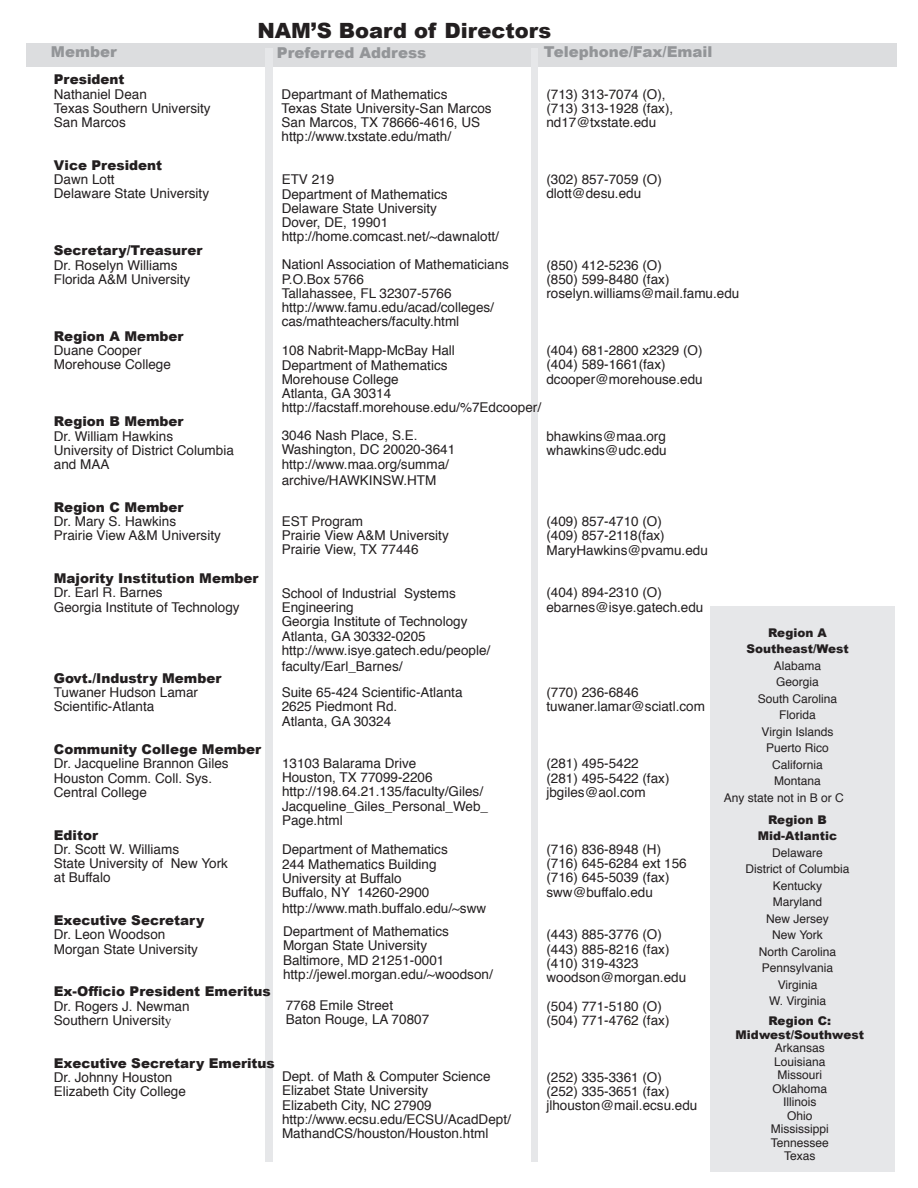
<style>
.page{position:relative;width:918px;height:1188px;background:#fff}
.page>*{position:absolute;margin:0;border:0;box-sizing:border-box;transform-origin:0 0}
.t1{font:900 21px "Arial";color:#231f20}
.t2{font:900 15px "Arial";color:#939598}
.t3{font:13.5px/14.2px "Helvetica";color:#231f20}
.t4{font:900 13.5px "Arial";color:#231f20}
.t5{font:12px/16.5px "Helvetica";color:#231f20;text-align:center}
.t6{font:900 12px/16.5px "Arial";color:#231f20;text-align:center}
.s1{font-family:"Times"}
</style>
<div class="page">
<div style="left:26px;top:43px;width:870px;height:23px;background:#dcdddf"></div>
<div style="left:711px;top:606px;width:184px;height:565px;background:#e6e7e9"></div>
<div style="left:265px;top:48px;width:8px;height:1113px;background:#e6e7e9"></div>
<div style="left:531px;top:48px;width:7px;height:1113px;background:#e6e7e9"></div>
<p class="t2" style="left:51px;top:43px;width:67px">Member</p>
<h1 class="t1" style="left:257px;top:18px;width:296px">NAM’S Board of Directors</h1>
<p class="t2" style="left:277px;top:44px;width:151px">Preferred Address</p>
<p class="t2" style="left:544px;top:43px;width:170px">Telephone/Fax/Email</p>
<p class="t4" style="left:54px;top:72px;width:72px">President</p>
<p class="t3" style="left:54px;top:86px;width:158px">Nathaniel Dean<br>Texas Southern University<br>San Marcos</p>
<p class="t4" style="left:54px;top:157px;width:110px">Vice President</p>
<p class="t3" style="left:54px;top:172px;width:157px">Dawn Lott<br>Delaware State University</p>
<p class="t3" style="left:546px;top:86px;width:128px">(713) 313-7074 (O), (713) 313-1928 (fax), nd17@txstate.edu</p>
<p class="t3" style="left:282px;top:86px;width:212px">Departmant of Mathematics<br>Texas State University-San Marcos<br>San Marcos, TX 78666-4616, US http://www.txstate.edu/math/</p>
<p class="t3" style="left:282px;top:172px;width:219px">ETV 219<br>Department of Mathematics<br>Delaware State University<br>Dover, DE, 19901 http://home.comcast.net/~dawnalott/</p>
<p class="t3" style="left:546px;top:172px;width:117px">(302) 857-7059 (O) dlott@desu.edu</p>
<p class="t4" style="left:54px;top:243px;width:150px">Secretary/Treasurer</p>
<p class="t3" style="left:54px;top:257px;width:138px">Dr. Roselyn Williams<br>Florida A&amp;M University</p>
<p class="t3" style="left:282px;top:257px;width:229px">Nationl Association of Mathematicians<br>P.O.Box 5766<br>Tallahassee, FL 32307-5766 http://www.famu.edu/acad/colleges/ cas/mathteachers/faculty.html</p>
<p class="t3" style="left:546px;top:257px;width:194px">(850) 412-5236 (O)<br>(850) 599-8480 (fax) roselyn.williams@mail.famu.edu</p>
<p class="t4" style="left:54px;top:328px;width:131px">Region A Member</p>
<p class="t3" style="left:54px;top:343px;width:119px">Duane Cooper<br>Morehouse College</p>
<p class="t3" style="left:546px;top:343px;width:158px">(404) 681-2800 x2329 (O) (404) 589-1661(fax) dcooper@morehouse.edu</p>
<p class="t3" style="left:282px;top:343px;width:261px">108 Nabrit-Mapp-McBay Hall<br>Department of Mathematics<br>Morehouse College<br>Atlanta, GA 30314 http://facstaff.morehouse.edu/%7Edcooper/</p>
<p class="t4" style="left:54px;top:414px;width:131px">Region B Member</p>
<p class="t3" style="left:54px;top:428px;width:182px">Dr. William Hawkins<br>University of District Columbia and MAA</p>
<p class="t4" style="left:54px;top:499px;width:131px">Region C Member</p>
<p class="t3" style="left:54px;top:514px;width:169px">Dr. Mary S. Hawkins<br>Prairie View A&amp;M University</p>
<p class="t4" style="left:54px;top:571px;width:206px">Majority Institution Member</p>
<p class="t3" style="left:54px;top:585px;width:187px">Dr. Earl R. Barnes<br>Georgia Institute of Technology</p>
<p class="t3" style="left:282px;top:428px;width:175px">3046 Nash Place, S.E.<br>Washington, DC 20020-3641 http://www.maa.org/summa/</p>
<p class="t3" style="left:282px;top:473px;width:156px">archive/HAWKINSW.HTM</p>
<p class="t3" style="left:282px;top:513px;width:169px">EST Program<br>Prairie View A&amp;M University<br>Prairie View, TX 77446</p>
<p class="t3" style="left:282px;top:586px;width:210px">School of Industrial Systems<br>Engineering<br>Georgia Institute of Technology<br>Atlanta, GA 30332-0205 http://www.isye.gatech.edu/people/</p>
<p class="t3" style="left:282px;top:652px;width:182px;line-height:26.5px">faculty/Earl_Barnes/<br>Suite 65-424 Scientific-Atlanta</p>
<p class="t3" style="left:282px;top:699px;width:117px">2625 Piedmont Rd.<br>Atlanta, GA 30324</p>
<p class="t3" style="left:282px;top:756px;width:208px">13103 Balarama Drive<br>Houston, TX 77099-2206 http://198.64.21.135/faculty/Giles/<br>Jacqueline_Giles_Personal_Web_<br>Page.html</p>
<p class="t3" style="left:282px;top:842px;width:167px">Department of Mathematics<br>244 Mathematics Building<br>University at Buffalo<br>Buffalo, NY 14260-2900</p>
<p class="t3" style="left:282px;top:896px;width:206px;line-height:23.2px">http://www.math.buffalo.edu/~sww<br>Department of Mathematics</p>
<p class="t3" style="left:283px;top:938px;width:211px">Morgan State University<br>Baltimore, MD 21251-0001 http://jewel.morgan.edu/~woodson/</p>
<p class="t3" style="left:286px;top:998px;width:145px">7768 Emile Street<br>Baton Rouge, LA 70807</p>
<p class="t3" style="left:546px;top:428px;width:122px">bhawkins@maa.org whawkins@udc.edu</p>
<p class="t3" style="left:546px;top:514px;width:163px">(409) 857-4710 (O)<br>(409) 857-2118(fax)<br>MaryHawkins@pvamu.edu</p>
<p class="t3" style="left:546px;top:585px;width:159px">(404) 894-2310 (O) ebarnes@isye.gatech.edu</p>
<p class="t6" style="left:746px;top:625px;width:104px">Region A<br>Southeast/West</p>
<p class="t5" style="left:774px;top:657px;width:49px">Alabama</p>
<p class="t5" style="left:776px;top:674px;width:44px">Georgia</p>
<p class="t5" style="left:758px;top:690px;width:81px">South Carolina</p>
<p class="t5" style="left:779px;top:707px;width:38px">Florida</p>
<p class="t5" style="left:762px;top:723px;width:73px">Virgin Islands</p>
<p class="t5" style="left:766px;top:740px;width:64px">Puerto Rico</p>
<p class="t5" style="left:772px;top:756px;width:52px">California</p>
<p class="t5" style="left:774px;top:773px;width:48px">Montana</p>
<p class="t5" style="left:724px;top:789px;width:122px">Any state not in B or C</p>
<p class="t6" style="left:758px;top:811px;width:81px">Region B<br>Mid-Atlantic</p>
<p class="t5" style="left:746px;top:844px;width:106px">Delaware<br>District of Columbia<br>Kentucky<br>Maryland<br>New Jersey<br>New York<br>North Carolina<br>Pennsylvania<br>Virginia<br>W. Virginia</p>
<p class="t6" style="left:736px;top:1013px;width:130px;line-height:14.4px">Region C:<br>Midwest/Southwest</p>
<p class="t5" style="left:771px;top:1041px;width:60px;line-height:13.5px">Arkansas<br>Louisiana<br>Missouri<br>Oklahoma<br>Illinois<br>Ohio<br>Mississippi<br>Tennessee<br>Texas</p>
<p class="t4" style="left:54px;top:670px;width:169px">Govt./Industry Member</p>
<p class="t3" style="left:54px;top:685px;width:146px">Tuwaner Hudson Lamar<br>Scientific-Atlanta</p>
<p class="t4" style="left:54px;top:742px;width:209px">Community College Member</p>
<p class="t3" style="left:54px;top:756px;width:176px">Dr. Jacqueline Brannon Giles<br>Houston Comm. Coll. Sys.<br>Central College</p>
<p class="t4" style="left:54px;top:827px;width:46px">Editor</p>
<p class="t3" style="left:54px;top:842px;width:176px">Dr. Scott W. Williams<br>State University of New York at Buffalo</p>
<p class="t4" style="left:54px;top:913px;width:152px">Executive Secretary</p>
<p class="t3" style="left:54px;top:927px;width:146px">Dr. Leon Woodson<br>Morgan State University</p>
<p class="t4" style="left:54px;top:984px;width:218px">Ex-Officio President Emeritus</p>
<p class="t3" style="left:54px;top:998px;width:137px">Dr. Rogers J. Newman<br>Southern Universit<span class="s1">y</span></p>
<p class="t4" style="left:54px;top:1055px;width:222px">Executive Secretary Emeritus</p>
<p class="t3" style="left:54px;top:1070px;width:134px">Dr. Johnny Houston<br>Elizabeth City College</p>
<p class="t3" style="left:546px;top:685px;width:160px">(770) 236-6846 tuwaner.lamar@sciatl.com</p>
<p class="t3" style="left:546px;top:756px;width:125px">(281) 495-5422 (281) 495-5422 (fax) jbgiles@aol.com</p>
<p class="t3" style="left:546px;top:842px;width:142px">(716) 836-8948 (H) (716) 645-6284 ext 156 (716) 645-5039 (fax) sww@buffalo.edu</p>
<p class="t3" style="left:546px;top:927px;width:141px">(443) 885-3776 (O) (443) 885-8216 (fax) (410) 319-4323 woodson@morgan.edu</p>
<p class="t3" style="left:546px;top:998px;width:125px">(504) 771-5180 (O) (504) 771-4762 (fax)</p>
<p class="t3" style="left:282px;top:1069px;width:230px">Dept. of Math &amp; Computer Science<br>Elizabet State University<br>Elizabeth City, NC 27909 http://www.ecsu.edu/ECSU/AcadDept/<br>MathandCS/houston/Houston.html</p>
<p class="t3" style="left:546px;top:1070px;width:153px">(252) 335-3361 (O)<br>(252) 335-3651 (fax) jlhouston@mail.ecsu.edu</p>
</div>
